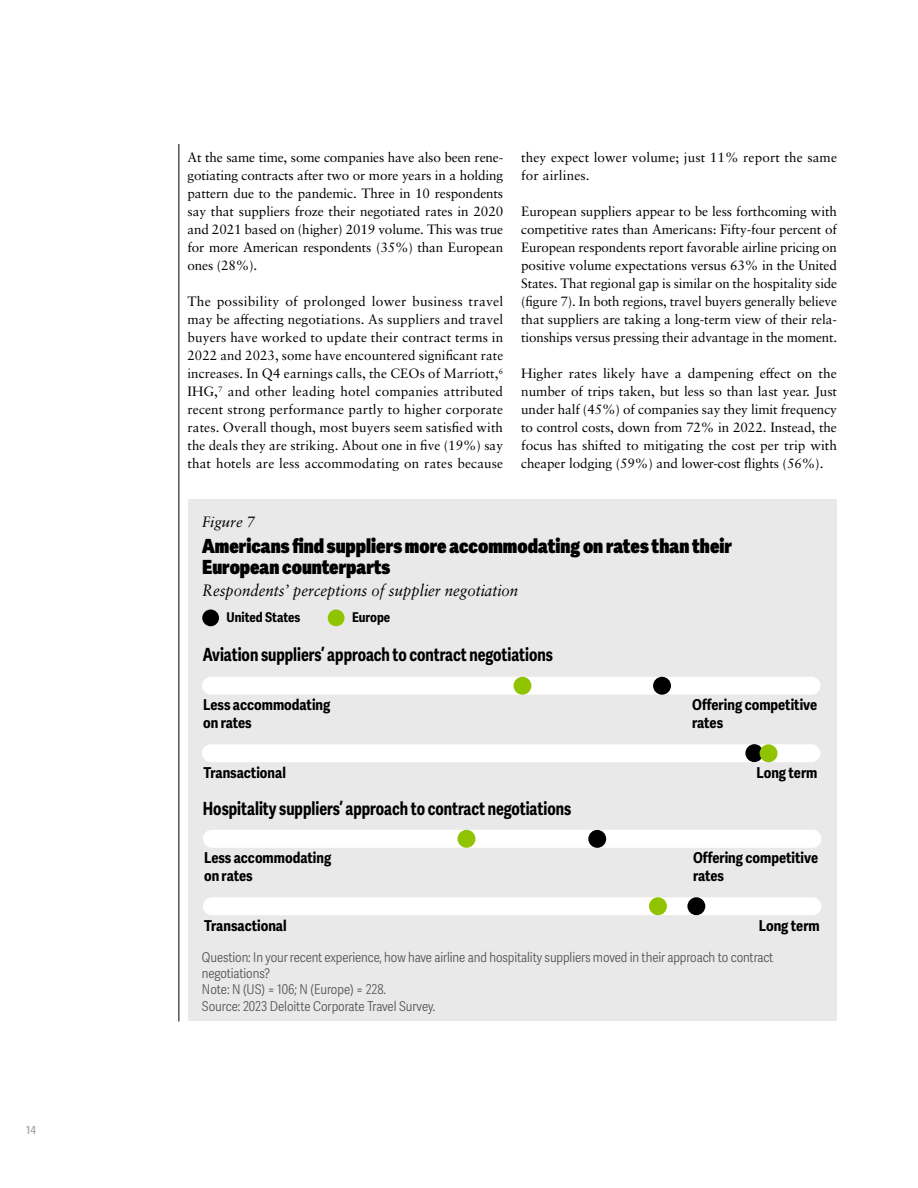
<style>
.page{position:relative;width:918px;height:1188px;background:#fff}
.page>*{position:absolute;margin:0;border:0;box-sizing:border-box;transform-origin:0 0}
.t1{font:800 19.5px/21px "Adelle Sans Cnd";color:#000}
.t2{font:700 18.15px "Adelle Sans Cnd";color:#000;scale:.91 1}
.t3{font:italic 16.5px "Sabon LT Pro";color:#000;scale:.91 1}
.t4{font:700 15px/18px "Adelle Sans Cnd";color:#000}
.t5{font:italic 15px "Sabon LT Pro";color:#000}
.t6{font:13.5px/18px "Sabon LT Pro";letter-spacing:-.005em;color:#000;text-align:justify}
.t7{font:300 13.5px/16.2px "Adelle Sans Cnd";letter-spacing:-.005em;color:#525252}
.t8{font:700 13.5px "Adelle Sans Cnd";color:#000}
.t9{font:600 11.25px "Adelle Sans Cnd";color:#a3a7a9}
</style>
<div class="page">
<hr style="left:179px;top:144px;width:1px;height:878px;background:#000">
<div style="left:188px;top:500px;width:648px;height:522px;background:#e9e9e9"></div>
<div style="left:202px;top:610px;width:17px;height:16px;background:#000;border-radius:50%"></div>
<div style="left:328px;top:610px;width:17px;height:16px;background:#90c300;border-radius:50%"></div>
<div style="left:202px;top:677px;width:619px;height:18px;background:#fff;border-radius:9px"></div>
<div style="left:514px;top:677px;width:17px;height:18px;background:#90c300;border-radius:50%"></div>
<div style="left:653px;top:677px;width:18px;height:18px;background:#000;border-radius:50%"></div>
<div style="left:202px;top:744px;width:619px;height:18px;background:#fff;border-radius:9px"></div>
<div style="left:745px;top:744px;width:18px;height:18px;background:#000;border-radius:50%"></div>
<div style="left:760px;top:744px;width:18px;height:18px;background:#90c300;border-radius:50%"></div>
<div style="left:203px;top:830px;width:618px;height:18px;background:#fff;border-radius:9px"></div>
<div style="left:458px;top:830px;width:17px;height:18px;background:#90c300;border-radius:50%"></div>
<div style="left:588px;top:830px;width:18px;height:18px;background:#000;border-radius:50%"></div>
<div style="left:203px;top:897px;width:618px;height:18px;background:#fff;border-radius:9px"></div>
<div style="left:649px;top:897px;width:18px;height:18px;background:#90c300;border-radius:50%"></div>
<div style="left:687px;top:897px;width:18px;height:18px;background:#000;border-radius:50%"></div>
<p class="t9" style="left:26px;top:1123px;width:11px">14</p>
<p class="t6" style="left:188px;top:148px;width:317px">At the same time, some companies have also been rene&shy;gotiating contracts after two or more years in a holding pattern due to the pandemic. Three in 10 respondents say that suppliers froze their negotiated rates in 2020 and 2021 based on (higher) 2019 volume. This was true for more American respondents (35%) than European ones (28%).</p>
<p class="t6" style="left:188px;top:292px;width:317px">The possibility of prolonged lower business travel may be affecting negotiations. As suppliers and travel buyers have worked to update their contract terms in 2022 and 2023, some have encountered significant rate increases. In Q4 earnings calls, the CEOs of Marriott,<sup>6<br></sup>IHG,<sup>7</sup> and other leading hotel companies attributed recent strong performance partly to higher corporate rates. Overall though, most buyers seem satisfied with the deals they are striking. About one in five (19%) say that hotels are less accommodating on rates because</p>
<p class="t5" style="left:202px;top:512px;width:55px">Figure 7</p>
<p class="t6" style="left:521px;top:148px;width:317px">they expect lower volume; just 11% report the same for airlines.</p>
<p class="t6" style="left:521px;top:202px;width:317px">European suppliers appear to be less forthcoming with competitive rates than Americans: Fifty-four percent of European respondents report favorable airline pricing on positive volume expectations versus 63% in the United States. That regional gap is similar on the hospitality side (figure 7). In both regions, travel buyers generally believe that suppliers are taking a long-term view of their rela&shy;tionships versus pressing their advantage in the moment.</p>
<p class="t6" style="left:521px;top:364px;width:317px">Higher rates likely have a dampening effect on the number of trips taken, but less so than last year. Just under half (45%) of companies say they limit frequency to control costs, down from 72% in 2022. Instead, the focus has shifted to mitigating the cost per trip with cheaper lodging (59%) and lower-cost flights (56%).</p>
<h1 class="t1" style="left:202px;top:536px;width:531px">Americans find suppliers more accommodating on rates than their<br>European counterparts</h1>
<p class="t3" style="left:202px;top:580px;width:349px">Respondents’ perceptions of supplier negotiation</p>
<p class="t8" style="left:227px;top:609px;width:75px">United States</p>
<p class="t8" style="left:352px;top:609px;width:40px">Europe</p>
<h2 class="t2" style="left:203px;top:643px;width:386px">Aviation suppliers’ approach to contract negotiations</h2>
<p class="t4" style="left:203px;top:696px;width:129px">Less accommodating on rates</p>
<p class="t4" style="left:203px;top:764px;width:84px">Transactional</p>
<p class="t4" style="left:756px;top:764px;width:63px">Long term</p>
<p class="t4" style="left:692px;top:696px;width:127px">Offering competitive rates</p>
<h2 class="t2" style="left:203px;top:797px;width:406px">Hospitality suppliers’ approach to contract negotiations</h2>
<p class="t4" style="left:204px;top:849px;width:129px">Less accommodating on rates</p>
<p class="t4" style="left:204px;top:917px;width:84px">Transactional</p>
<p class="t4" style="left:759px;top:917px;width:63px">Long term</p>
<p class="t4" style="left:693px;top:849px;width:127px">Offering competitive rates</p>
<p class="t7" style="left:202px;top:950px;width:573px">Question: In your recent experience, how have airline and hospitality suppliers moved in their approach to contract negotiations?<br>Note: N (US) = 106; N (Europe) = 228.<br>Source: 2023 Deloitte Corporate Travel Survey.</p>
</div>
